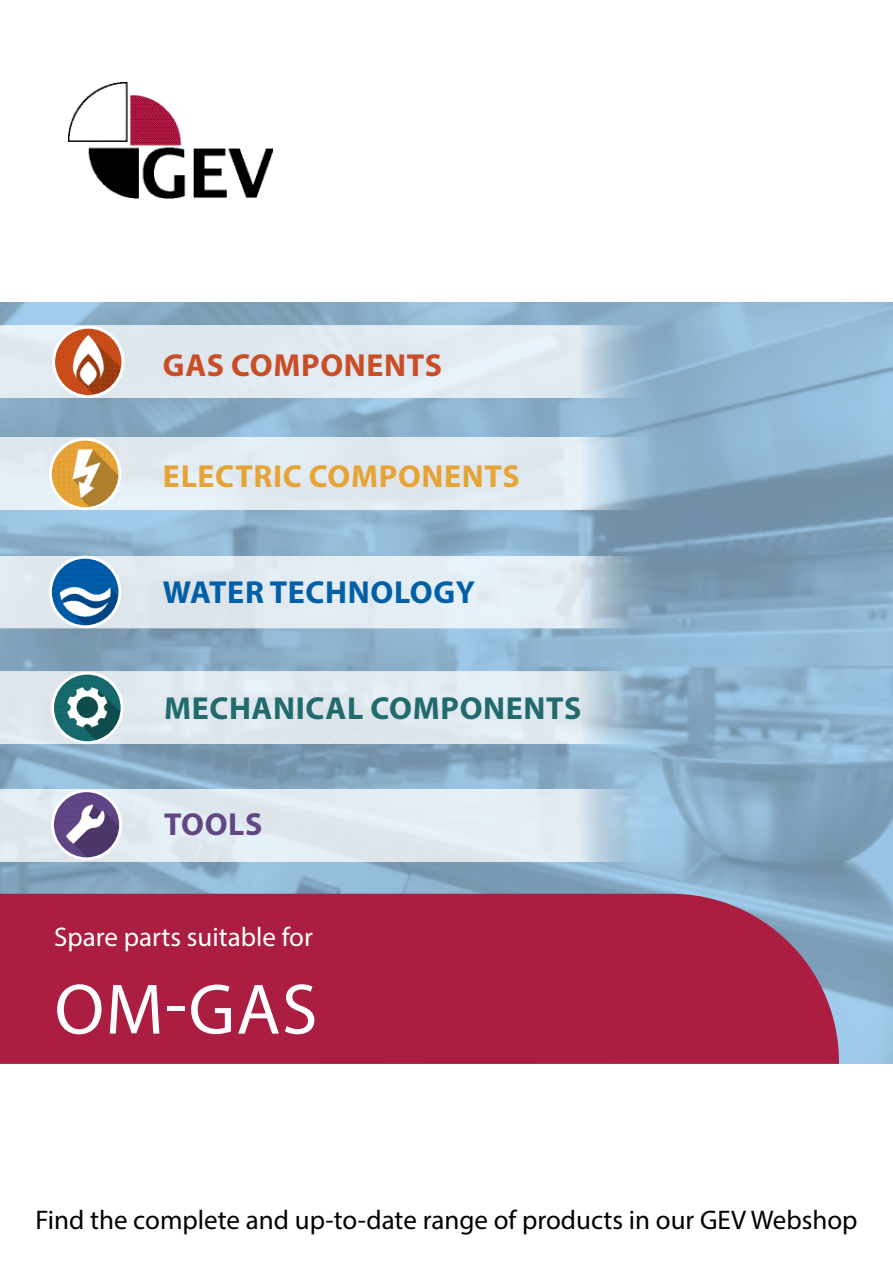
<style>
.page{position:relative;width:893px;height:1263px;background:#fff}
.page>*{position:absolute;margin:0;border:0;box-sizing:border-box;transform-origin:0 0}
.t1{font:72px "Myriad Pro";color:#fff}
.t2{font:700 31.95px "Myriad Pro";letter-spacing:.02em;color:#216a6e}
.t3{font:700 31.95px "Myriad Pro";letter-spacing:.02em;color:#e6a437}
.t4{font:700 31.95px "Myriad Pro";letter-spacing:.02em;color:#005fa6}
.t5{font:700 31.95px "Myriad Pro";letter-spacing:.02em;color:#c94d27}
.t6{font:700 31.95px "Myriad Pro";letter-spacing:.02em;color:#614885}
.t7{font:27px "Myriad Pro";color:#000}
.t8{font:27px "Myriad Pro";color:#fff}
</style>
<div class="page">
<img style="left:68px;top:83px;width:205px;height:115px">
<svg style="left:0;top:326px;width:665px;height:72px;background:#d9e4ec"></svg>
<svg style="left:0;top:438px;width:665px;height:72px;background:#dae5ee"></svg>
<svg style="left:0;top:556px;width:665px;height:72px;background:#d8e3eb"></svg>
<svg style="left:0;top:672px;width:665px;height:72px;background:#d8e3eb"></svg>
<svg style="left:0;top:789px;width:665px;height:72px;background:#dae6ef"></svg>
<img style="left:54px;top:327px;width:69px;height:69px;border-radius:35px">
<div style="left:52px;top:326px;width:72px;height:72px;border:3px solid #fff;border-radius:50%"></div>
<img style="left:50px;top:439px;width:70px;height:70px;border-radius:35px">
<div style="left:49px;top:438px;width:72px;height:72px;border:3px solid #fff;border-radius:50%"></div>
<img style="left:50px;top:557px;width:70px;height:70px;border-radius:35px">
<div style="left:49px;top:556px;width:72px;height:72px;border:3px solid #fff;border-radius:50%"></div>
<img style="left:53px;top:673px;width:69px;height:70px;border-radius:35px">
<div style="left:51px;top:672px;width:73px;height:72px;border:3px solid #fff;border-radius:50%"></div>
<img style="left:52px;top:791px;width:69px;height:68px;border-radius:34px">
<div style="left:51px;top:789px;width:71px;height:71px;border:3px solid #fff;border-radius:50%"></div>
<div style="left:0;top:894px;width:839px;height:170px;background:#ab1e42"></div>
<p class="t5" style="left:163px;top:345px;width:281px">GAS COMPONENTS</p>
<p class="t3" style="left:163px;top:456px;width:358px">ELECTRIC COMPONENTS</p>
<p class="t4" style="left:163px;top:571px;width:314px">WATER TECHNOLOGY</p>
<p class="t2" style="left:164px;top:688px;width:419px">MECHANICAL COMPONENTS</p>
<p class="t6" style="left:164px;top:804px;width:100px">TOOLS</p>
<p class="t8" style="left:54px;top:920px;width:260px">Spare parts suitable for</p>
<h1 class="t1" style="left:55px;top:965px;width:264px">OM-GAS</h1>
<p class="t7" style="left:35px;top:1203px;width:824px">Find the complete and up-to-date range of products in our GEV Webshop</p>
</div>
